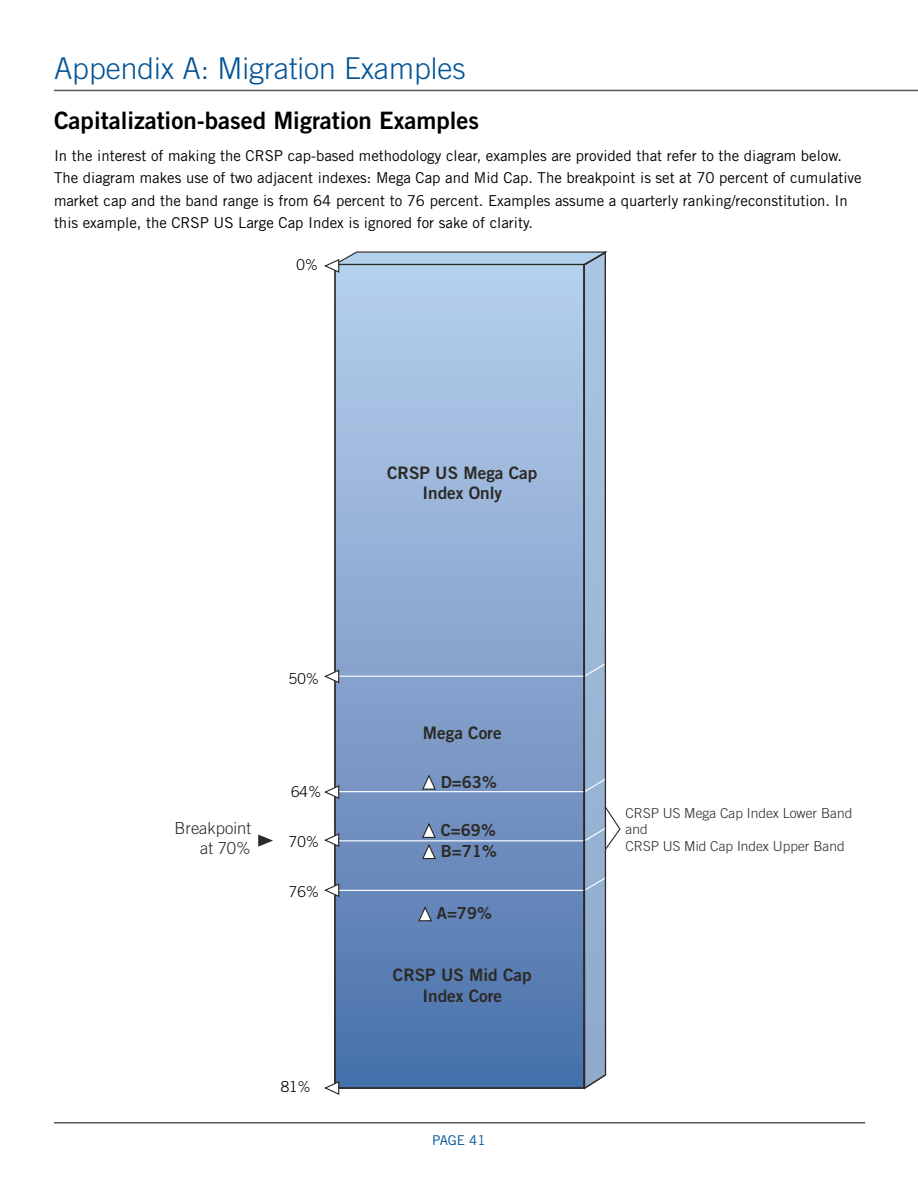
<style>
.page{position:relative;width:918px;height:1188px;background:#fff}
.page>*{position:absolute;margin:0;border:0;box-sizing:border-box;transform-origin:0 0}
.t1{font:300 30px "Trade Gothic";color:#005295}
.t2{font:24px "Trade Gothic Bold Two";color:#000}
.t3{font:17.25px/20.5px "Trade Gothic Bold Two";color:#2c2a27;text-align:center}
.t4{font:16.65px/21.1px "Trade Gothic Bold Two";color:#2c2a27}
.t5{font:300 16.65px/20px "Trade Gothic";color:#2c2a27;text-align:right}
.t6{font:300 15.15px "Trade Gothic";color:#000}
.t7{font:15px/22.5px "Trade Gothic";color:#000}
.t8{font:300 13.8px/16.5px "Trade Gothic";color:#2c2a27}
.t9{font:13.5px "Trade Gothic";color:#005295}
</style>
<div class="page">
<hr style="left:54px;top:90px;width:864px;height:1px;background:#58595b">
<hr style="left:54px;top:1122px;width:811px;height:1px;background:#58595b">
<svg style="left:258px;top:835px;width:15px;height:12px"></svg>
<svg style="left:324px;top:251px;width:297px;height:844px;background:#8ea9ce"></svg>
<h1 class="t1" style="left:54px;top:51px;width:413px">Appendix A: Migration Examples</h1>
<h2 class="t2" style="left:54px;top:106px;width:427px">Capitalization-based Migration Examples</h2>
<p class="t7" style="left:54px;top:144px;width:809px">In the interest of making the CRSP cap-based methodology clear, examples are provided that refer to the diagram below.<br>The diagram makes use of two adjacent indexes: Mega Cap and Mid Cap. The breakpoint is set at 70 percent of cumulative market cap and the band range is from 64 percent to 76 percent. Examples assume a quarterly ranking/reconstitution. In this example, the CRSP US Large Cap Index is ignored for sake of clarity.</p>
<p class="t6" style="left:297px;top:256px;width:23px">0%</p>
<p class="t3" style="left:387px;top:462px;width:152px">CRSP US Mega Cap<br>Index Only</p>
<p class="t6" style="left:289px;top:669px;width:32px">50%</p>
<p class="t5" style="left:174px;top:818px;width:78px">Breakpoint at 70%</p>
<p class="t6" style="left:291px;top:783px;width:32px">64%</p>
<p class="t6" style="left:289px;top:833px;width:32px">70%</p>
<p class="t6" style="left:289px;top:882px;width:32px">76%</p>
<p class="t6" style="left:281px;top:1078px;width:32px">81%</p>
<p class="t3" style="left:423px;top:722px;width:80px">Mega Core</p>
<p class="t4" style="left:441px;top:771px;width:58px">D=63%</p>
<p class="t4" style="left:441px;top:819px;width:58px">C=69%<br>B=71%</p>
<p class="t4" style="left:437px;top:903px;width:57px">A=79%</p>
<p class="t3" style="left:393px;top:964px;width:140px">CRSP US Mid Cap<br>Index Core</p>
<p class="t9" style="left:432px;top:1132px;width:55px">PAGE 41</p>
<p class="t8" style="left:626px;top:805px;width:228px">CRSP US Mega Cap Index Lower Band and<br>CRSP US Mid Cap Index Upper Band</p>
</div>
